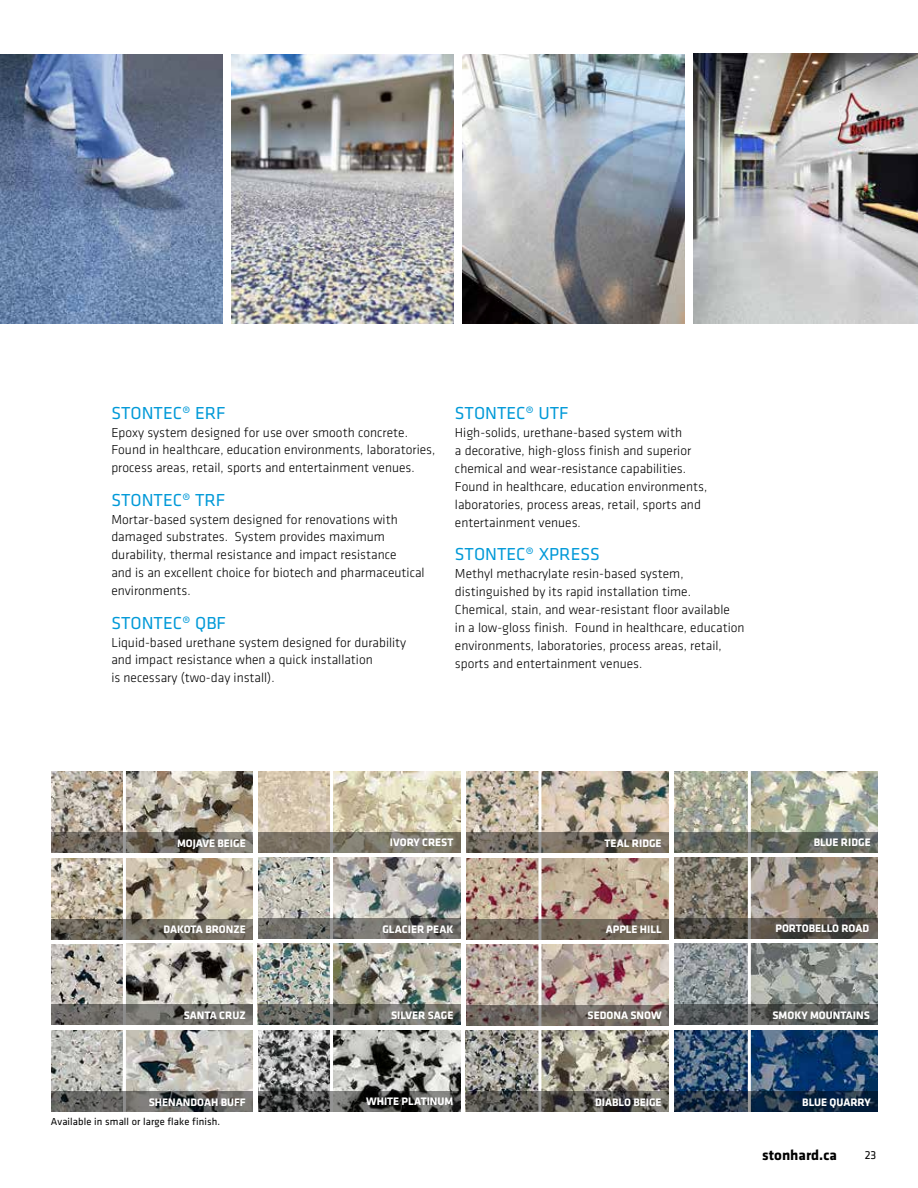
<style>
.page{position:relative;width:918px;height:1188px;background:#fff}
.page>*{position:absolute;margin:0;border:0;box-sizing:border-box;transform-origin:0 0}
.t1{font:18px "Klavika";color:#0099d8}
.t2{font:700 15px "Klavika";color:#000}
.t3{font:300 13.5px/18px "Klavika";color:#000}
.t4{font:12px "Klavika";color:#000}
.t5{font:700 11.25px "Klavika";color:#fff}
.t6{font:10.5px "Klavika";letter-spacing:.01em;color:#000}
</style>
<div class="page">
<img style="left:258px;top:1030px;width:202px;height:61px">
<img style="left:258px;top:944px;width:202px;height:60px">
<img style="left:258px;top:858px;width:202px;height:60px">
<img style="left:258px;top:771px;width:202px;height:61px">
<img style="left:674px;top:858px;width:204px;height:60px">
<img style="left:674px;top:944px;width:204px;height:60px">
<img style="left:674px;top:1030px;width:204px;height:61px">
<img style="left:674px;top:771px;width:204px;height:61px">
<img style="left:0;top:54px;width:223px;height:270px">
<img style="left:231px;top:54px;width:223px;height:270px">
<img style="left:462px;top:54px;width:223px;height:270px">
<img style="left:693px;top:54px;width:225px;height:270px">
<img style="left:51px;top:858px;width:202px;height:61px">
<img style="left:51px;top:944px;width:202px;height:60px">
<img style="left:51px;top:1030px;width:202px;height:61px">
<img style="left:51px;top:772px;width:202px;height:61px">
<img style="left:466px;top:772px;width:203px;height:61px">
<img style="left:541px;top:858px;width:128px;height:61px">
<img style="left:541px;top:944px;width:128px;height:61px">
<img style="left:541px;top:1030px;width:128px;height:61px">
<hr style="left:123px;top:766px;width:3px;height:352px;background:#fff">
<svg style="left:51px;top:833px;width:202px;height:20px;background:#68625a"></svg>
<svg style="left:51px;top:919px;width:202px;height:20px;background:#6c675c"></svg>
<svg style="left:51px;top:1004px;width:202px;height:21px;background:#6f6e69"></svg>
<svg style="left:51px;top:1091px;width:202px;height:20px;background:#5d5d5b"></svg>
<svg style="left:466px;top:858px;width:72px;height:61px;background:#baa18f"></svg>
<svg style="left:466px;top:944px;width:72px;height:61px;background:#b2a198"></svg>
<svg style="left:466px;top:1030px;width:72px;height:61px;background:#93928c"></svg>
<hr style="left:538px;top:768px;width:3px;height:352px;background:#fff">
<svg style="left:466px;top:833px;width:203px;height:20px;background:#6e675c"></svg>
<svg style="left:466px;top:919px;width:203px;height:20px;background:#726659"></svg>
<svg style="left:466px;top:1005px;width:203px;height:20px;background:#6e655f"></svg>
<svg style="left:466px;top:1091px;width:203px;height:21px;background:#55534f"></svg>
<hr style="left:330px;top:769px;width:3px;height:352px;background:#fff">
<hr style="left:748px;top:763px;width:3px;height:352px;background:#fff">
<svg style="left:674px;top:832px;width:204px;height:20px;background:#65685f"></svg>
<svg style="left:674px;top:918px;width:204px;height:21px;background:#504c45"></svg>
<svg style="left:674px;top:1004px;width:204px;height:21px;background:#565a58"></svg>
<svg style="left:674px;top:1091px;width:204px;height:20px;background:#172c44"></svg>
<svg style="left:258px;top:832px;width:202px;height:20px;background:#7d786a"></svg>
<svg style="left:258px;top:918px;width:202px;height:21px;background:#6d6b67"></svg>
<svg style="left:258px;top:1004px;width:202px;height:21px;background:#656660"></svg>
<svg style="left:258px;top:1091px;width:203px;height:20px;background:#454544"></svg>
<h1 class="t1" style="left:111px;top:403px;width:116px">STONTEC® ERF</h1>
<p class="t3" style="left:111px;top:423px;width:325px">Epoxy system designed for use over smooth concrete.<br>Found in healthcare, education environments, laboratories, process areas, retail, sports and entertainment venues.</p>
<h1 class="t1" style="left:111px;top:490px;width:115px">STONTEC® TRF</h1>
<p class="t3" style="left:111px;top:510px;width:315px">Mortar-based system designed for renovations with damaged substrates. System provides maximum durability, thermal resistance and impact resistance<br>and is an excellent choice for biotech and pharmaceutical environments.</p>
<h1 class="t1" style="left:111px;top:613px;width:116px">STONTEC® QBF</h1>
<p class="t3" style="left:111px;top:633px;width:296px">Liquid-based urethane system designed for durability and impact resistance when a quick installation<br>is necessary (two-day install).</p>
<h1 class="t1" style="left:455px;top:403px;width:115px">STONTEC® UTF</h1>
<p class="t3" style="left:455px;top:424px;width:254px">High-solids, urethane-based system with<br>a decorative, high-gloss finish and superior chemical and wear-resistance capabilities.<br>Found in healthcare, education environments, laboratories, process areas, retail, sports and entertainment venues.</p>
<h1 class="t1" style="left:455px;top:544px;width:146px">STONTEC® XPRESS</h1>
<p class="t3" style="left:455px;top:565px;width:291px">Methyl methacrylate resin-based system, distinguished by its rapid installation time.<br>Chemical, stain, and wear-resistant floor available<br>in a low-gloss finish. Found in healthcare, education environments, laboratories, process areas, retail, sports and entertainment venues.</p>
<p class="t5" style="left:177px;top:837px;width:70px">MOJAVE BEIGE</p>
<p class="t5" style="left:390px;top:837px;width:65px">IVORY CREST</p>
<p class="t5" style="left:605px;top:837px;width:58px">TEAL RIDGE</p>
<p class="t5" style="left:814px;top:837px;width:59px">BLUE RIDGE</p>
<p class="t5" style="left:163px;top:924px;width:84px">DAKOTA BRONZE</p>
<p class="t5" style="left:382px;top:923px;width:72px">GLACIER PEAK</p>
<p class="t5" style="left:606px;top:923px;width:57px">APPLE HILL</p>
<p class="t5" style="left:775px;top:922px;width:95px">PORTOBELLO ROAD</p>
<p class="t5" style="left:184px;top:1010px;width:64px">SANTA CRUZ</p>
<p class="t5" style="left:391px;top:1009px;width:64px">SILVER SAGE</p>
<p class="t5" style="left:588px;top:1010px;width:76px">SEDONA SNOW</p>
<p class="t5" style="left:772px;top:1009px;width:99px">SMOKY MOUNTAINS</p>
<p class="t5" style="left:149px;top:1096px;width:98px">SHENANDOAH BUFF</p>
<p class="t5" style="left:366px;top:1095px;width:89px">WHITE PLATINUM</p>
<p class="t5" style="left:595px;top:1096px;width:68px">DIABLO BEIGE</p>
<p class="t5" style="left:802px;top:1096px;width:70px">BLUE QUARRY</p>
<p class="t6" style="left:51px;top:1116px;width:171px">Available in small or large flake finish.</p>
<p class="t2" style="left:762px;top:1147px;width:76px">stonhard.ca</p>
<p class="t4" style="left:865px;top:1148px;width:13px">23</p>
</div>
